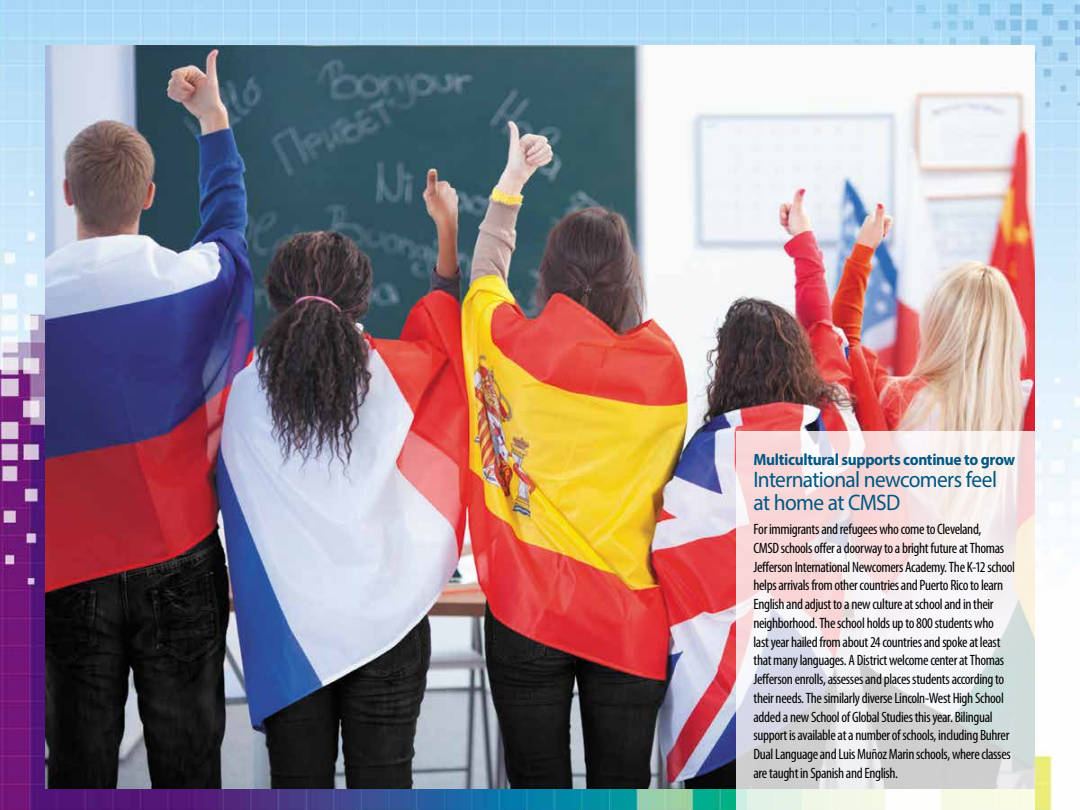
<style>
.page{position:relative;width:1080px;height:810px;background:#fff}
.page>*{position:absolute;margin:0;border:0;box-sizing:border-box;transform-origin:0 0}
.t1{font:22.5px/22.5px "Myriad Pro";letter-spacing:-.03em;color:#005782;scale:.95 1}
.t2{font:700 16.25px "Myriad Pro";letter-spacing:-.02em;color:#005782;scale:.95 1}
.t3{font:condensed 15px/18.8px "Myriad Pro";letter-spacing:-.025em;color:#000}
</style>
<div class="page">
<img style="left:0;top:0;width:1080px;height:810px">
<img style="left:45px;top:46px;width:990px;height:743px">
<svg style="left:737px;top:431px;width:298px;height:379px"></svg>
<p class="t2" style="left:754px;top:449px;width:277px">Multicultural supports continue to grow</p>
<h1 class="t1" style="left:754px;top:468px;width:258px">International newcomers feel at home at CMSD</h1>
<p class="t3" style="left:754px;top:520px;width:263px">For immigrants and refugees who come to Cleveland,<br>CMSD schools offer a doorway to a bright future at Thomas Jefferson International Newcomers Academy. The K-12 school helps arrivals from other countries and Puerto Rico to learn English and adjust to a new culture at school and in their neighborhood. The school holds up to 800 students who<br>last year hailed from about 24 countries and spoke at least that many languages. A District welcome center at Thomas Jefferson enrolls, assesses and places students according to their needs. The similarly diverse Lincoln-West High School added a new School of Global Studies this year. Bilingual support is available at a number of schools, including Buhrer Dual Language and Luis Muñoz Marin schools, where classes are taught in Spanish and English.</p>
</div>
